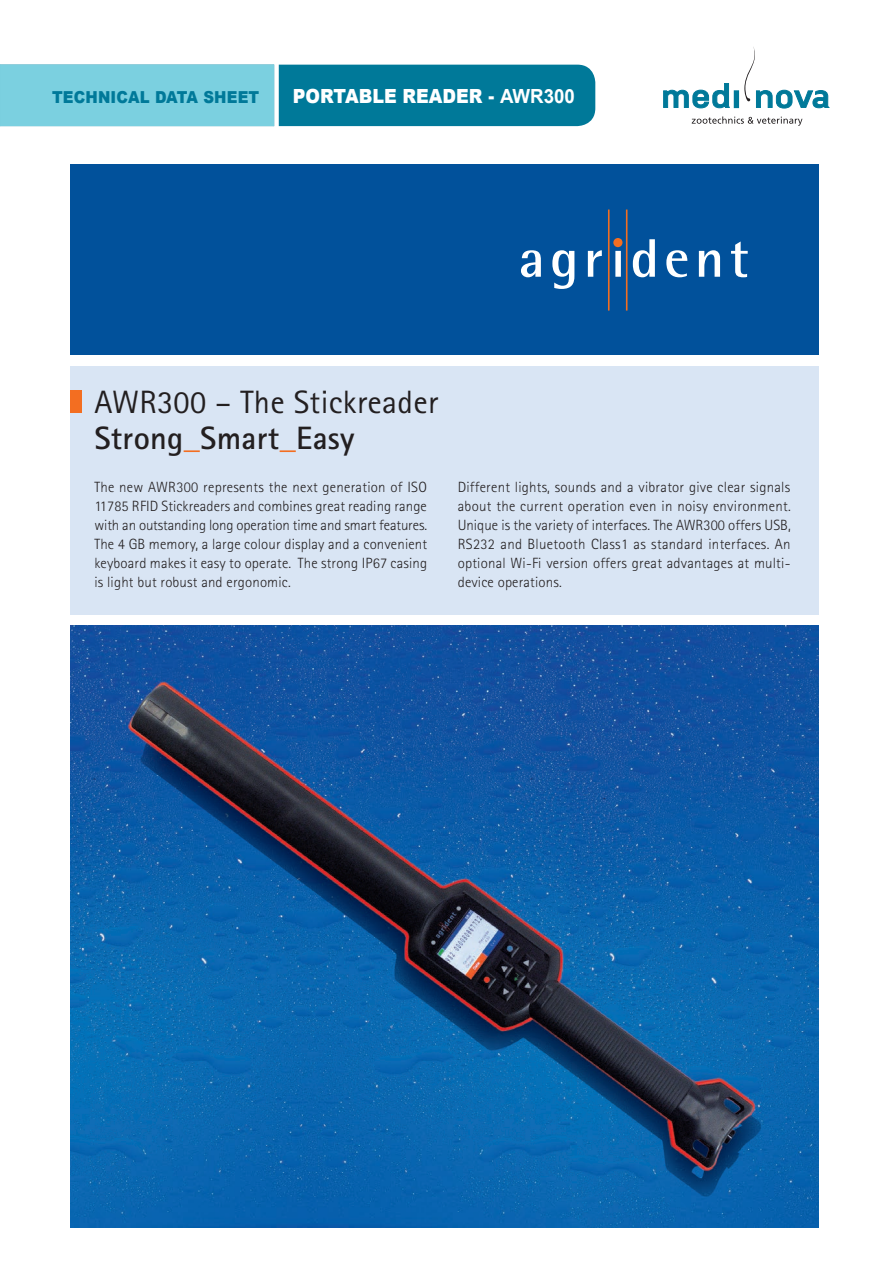
<style>
.page{position:relative;width:893px;height:1263px;background:#fff}
.page>*{position:absolute;margin:0;border:0;box-sizing:border-box;transform-origin:0 0}
.t1{font:700 54.3px "Rotis Semi Sans";color:#fff}
.t2{font:32.4px/36.3px "Rotis Sans Serif";letter-spacing:.01em;color:#231f20}
.t3{font:900 19.5px "Arial";color:#fff;scale:.9 1}
.t4{font:900 16.5px "Arial";letter-spacing:.01em;color:#007999;scale:.9 1}
.t5{font:300 14.85px/18.9px "Rotis Sans Serif";letter-spacing:.01em;color:#231f20;text-align:justify}
.s1{font-weight:700}
.s2{font-weight:700;color:#f36e21}
</style>
<div class="page">
<svg style="left:0;top:65px;width:595px;height:61px;background:#39a1ba"></svg>
<div style="left:274px;top:54px;width:5px;height:83px;background:#fff"></div>
<svg style="left:663px;top:83px;width:67px;height:25px"></svg>
<svg style="left:744px;top:47px;width:86px;height:61px"></svg>
<div style="left:734px;top:91px;width:5px;height:17px;background:#007999"></div>
<svg style="left:692px;top:116px;width:110px;height:10px"></svg>
<div style="left:70px;top:366px;width:748px;height:248px;background:#d9e5f4"></div>
<div style="left:70px;top:164px;width:748px;height:191px;background:#01519b"></div>
<img style="left:70px;top:626px;width:749px;height:601px">
<div style="left:70px;top:390px;width:12px;height:23px;background:#f36e21"></div>
<hr style="left:608px;top:210px;width:2px;height:101px;background:#f36e21">
<hr style="left:626px;top:210px;width:1px;height:101px;background:#f36e21">
<div style="left:613px;top:238px;width:9px;height:9px;background:#f36e21;border-radius:50%"></div>
<p class="t4" style="left:52px;top:85px;width:232px">TECHNICAL DATA SHEET</p>
<h3 class="t3" style="left:293px;top:82px;width:315px">PORTABLE READER - <span class="s1">AWR300</span></h3>
<p class="t1" style="left:519px;top:225px;width:231px">agrident</p>
<p class="t2" style="left:94px;top:383px;width:345px">AWR300 – The Stickreader<br><span class="s1">Strong</span><span class="s2">_</span><span class="s1">Smart</span><span class="s2">_</span><span class="s1">Easy</span></p>
<p class="t5" style="left:94px;top:478px;width:334px">The new AWR300 represents the next generation of ISO 11785 RFID Stickreaders and combines great reading range with an outstanding long operation time and smart features.<br>The 4 GB memory, a large colour display and a convenient keyboard makes it easy to operate. The strong IP67 casing is light but robust and ergonomic.</p>
<p class="t5" style="left:458px;top:478px;width:334px">Different lights, sounds and a vibrator give clear signals about the current operation even in noisy environment.<br>Unique is the variety of interfaces. The AWR300 offers USB, RS232 and Bluetooth Class1 as standard interfaces. An optional Wi-Fi version offers great advantages at multi&shy;device operations.</p>
</div>
